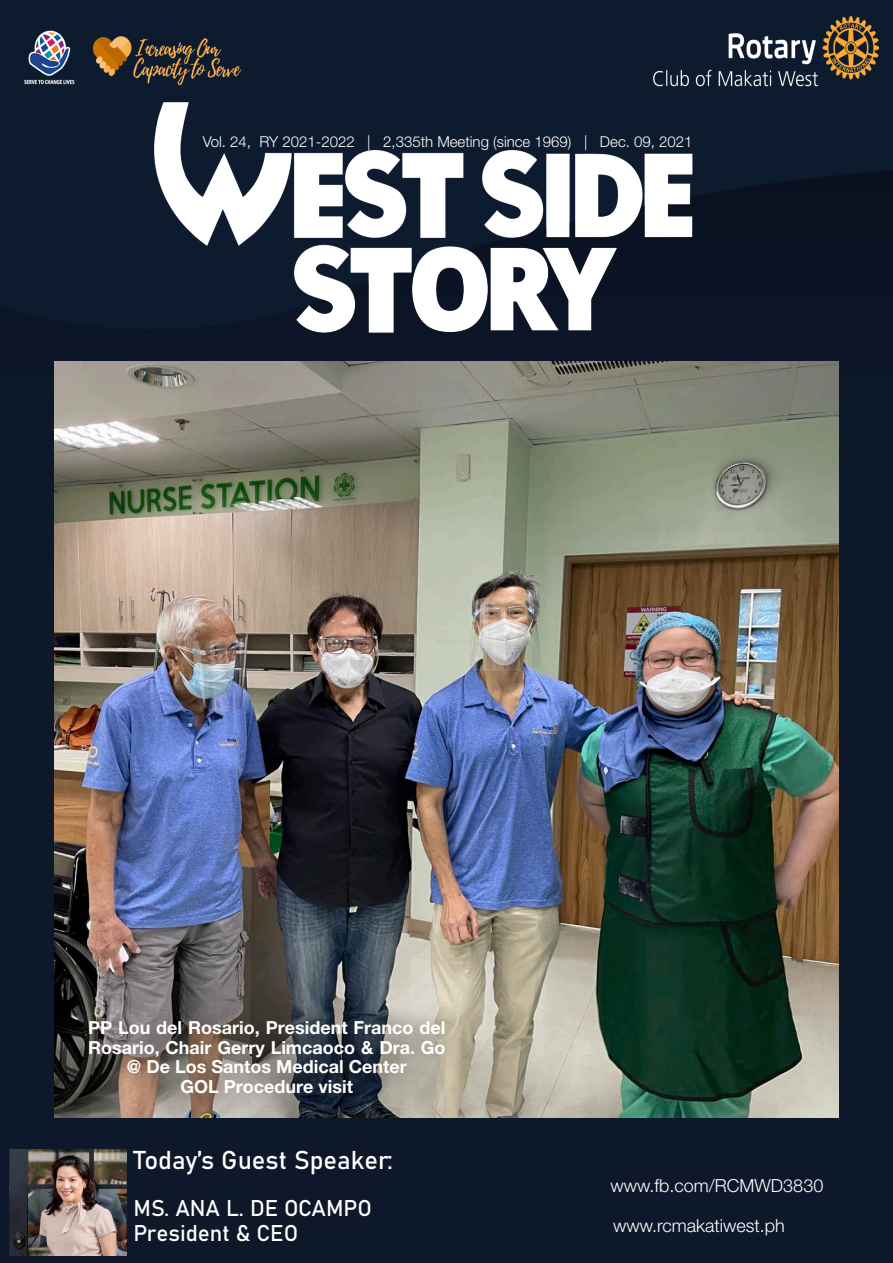
<style>
.page{position:relative;width:893px;height:1263px;background:#fff}
.page>*{position:absolute;margin:0;border:0;box-sizing:border-box;transform-origin:0 0}
.t1{font:25.5px "Bahnschrift";color:#fff}
.t2{font:22.5px "Bahnschrift";color:#fff}
.t3{font:700 18px/19.5px "Helvetica Neue LT Pro";color:#fff;text-align:center}
.t4{font:300 18px "Helvetica Neue LT Pro";color:#fff}
.t5{font:300 15px "Helvetica Neue LT Pro";color:#fff}
</style>
<div class="page">
<div style="left:0;top:148px;width:893px;height:1115px;background:#0d182b"></div>
<img style="left:54px;top:419px;width:785px;height:699px">
<img style="left:0;top:0;width:893px;height:419px">
<div style="left:59px;top:991px;width:419px;height:136px;background:#231f20;opacity:.75"></div>
<img style="left:10px;top:1149px;width:116px;height:107px">
<p class="t5" style="left:203px;top:133px;width:491px">Vol. 24, RY 2021-2022 | 2,335th Meeting (since 1969) | Dec. 09, 2021</p>
<p class="t3" style="left:88px;top:1018px;width:359px">PP Lou del Rosario, President Franco del<br>Rosario, Chair Gerry Limcaoco &amp; Dra. Go @ De Los Santos Medical Center</p>
<p class="t3" style="left:180px;top:1076px;width:174px">GOL Procedure visit</p>
<p class="t1" style="left:133px;top:1141px;width:261px">Today’s Guest Speaker:</p>
<p class="t2" style="left:133px;top:1191px;width:240px">MS. ANA L. DE OCAMPO</p>
<p class="t2" style="left:133px;top:1216px;width:166px">President &amp; CEO</p>
<p class="t4" style="left:611px;top:1174px;width:214px">www.fb.com/RCMWD3830</p>
<p class="t4" style="left:613px;top:1214px;width:173px">www.rcmakatiwest.ph</p>
</div>
